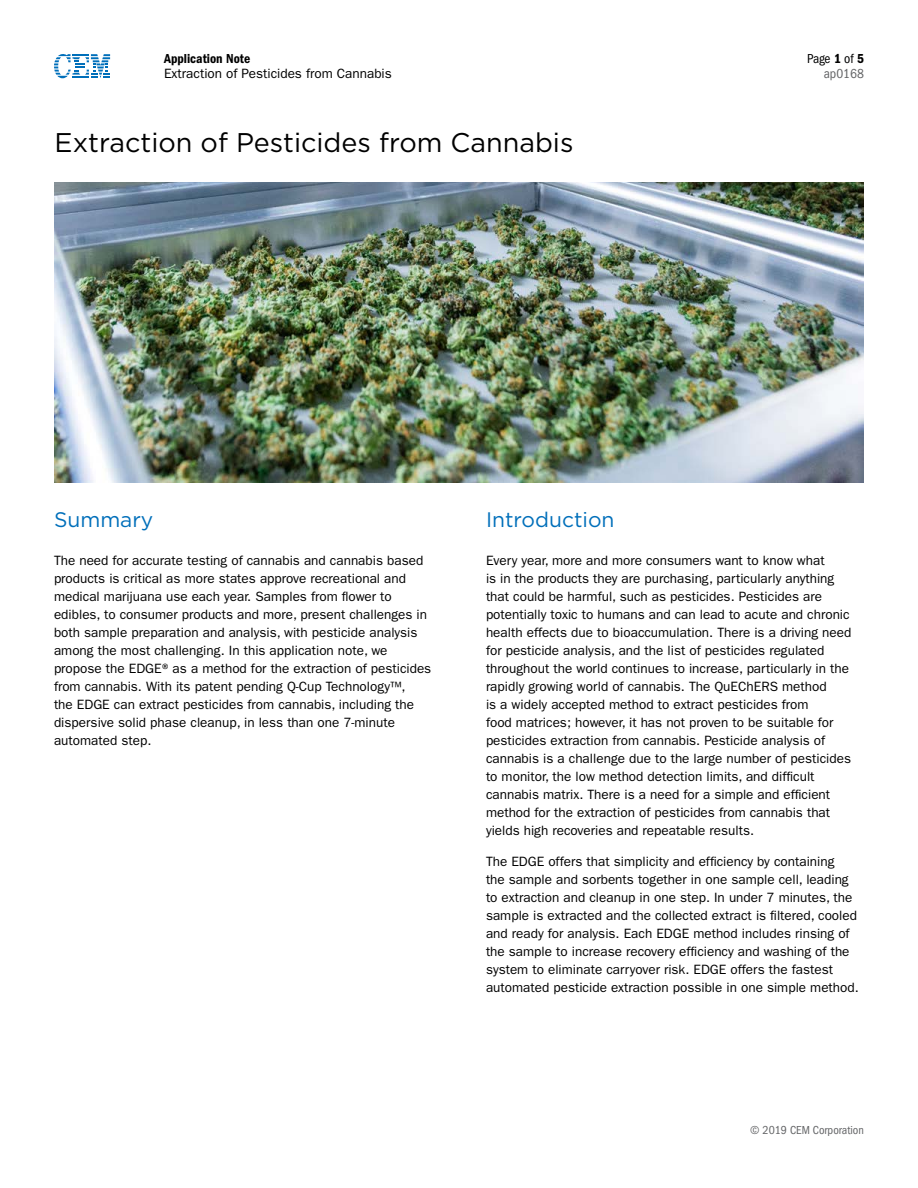
<style>
.page{position:relative;width:918px;height:1188px;background:#fff}
.page>*{position:absolute;margin:0;border:0;box-sizing:border-box;transform-origin:0 0}
.Application_Note_Tit{font:27px "Gotham HTF";color:#000}
.Subtitle{font:21px "Gotham HTF";color:#006fba}
.Paragraph{font:13.5px/18px "ITC Franklin Gothic Std";color:#000}
.t1{font:13.5px "ITC Franklin Gothic Std Dm Cd";color:#000}
.t2{font:condensed 13.5px "ITC Franklin Gothic Std";letter-spacing:-.015em;color:#000}
.Application_Note_Num{font:condensed 13.5px "ITC Franklin Gothic Std";color:#636466}
.t3{font:condensed 12px "ITC Franklin Gothic Std";color:#636466}
.s1{font-family:"ITC Franklin Gothic Std Dm Cd";font-stretch:normal}
</style>
<div class="page">
<svg style="left:54px;top:54px;width:56px;height:24px"></svg>
<img style="left:54px;top:182px;width:810px;height:300px">
<p class="t1" style="left:164px;top:51px;width:88px">Application Note</p>
<p class="Paragraph" style="left:164px;top:65px;width:229px">Extraction of Pesticides from Cannabis</p>
<p class="Application_Note_Tit" style="left:55px;top:128px;width:520px">Extraction of Pesticides from Cannabis</p>
<p class="t2" style="left:807px;top:51px;width:58px">Page <span class="s1">1</span> of <span class="s1">5</span></p>
<p class="Application_Note_Num" style="left:824px;top:66px;width:42px">ap0168</p>
<p class="Subtitle" style="left:54px;top:508px;width:101px">Summary</p>
<p class="Paragraph" style="left:54px;top:551px;width:379px">The need for accurate testing of cannabis and cannabis based products is critical as more states approve recreational and medical marijuana use each year. Samples from flower to edibles, to consumer products and more, present challenges in both sample preparation and analysis, with pesticide analysis among the most challenging. In this application note, we propose the EDGE® as a method for the extraction of pesticides from cannabis. With its patent pending Q-Cup Technology™,<br>the EDGE can extract pesticides from cannabis, including the dispersive solid phase cleanup, in less than one 7-minute automated step.</p>
<p class="Subtitle" style="left:486px;top:508px;width:130px">Introduction</p>
<p class="Paragraph" style="left:486px;top:551px;width:367px">Every year, more and more consumers want to know what<br>is in the products they are purchasing, particularly anything that could be harmful, such as pesticides. Pesticides are potentially toxic to humans and can lead to acute and chronic health effects due to bioaccumulation. There is a driving need for pesticide analysis, and the list of pesticides regulated throughout the world continues to increase, particularly in the rapidly growing world of cannabis. The QuEChERS method<br>is a widely accepted method to extract pesticides from<br>food matrices; however, it has not proven to be suitable for pesticides extraction from cannabis. Pesticide analysis of cannabis is a challenge due to the large number of pesticides to monitor, the low method detection limits, and difficult cannabis matrix. There is a need for a simple and efficient method for the extraction of pesticides from cannabis that yields high recoveries and repeatable results.</p>
<p class="Paragraph" style="left:486px;top:853px;width:374px">The EDGE offers that simplicity and efficiency by containing<br>the sample and sorbents together in one sample cell, leading to extraction and cleanup in one step. In under 7 minutes, the sample is extracted and the collected extract is filtered, cooled and ready for analysis. Each EDGE method includes rinsing of the sample to increase recovery efficiency and washing of the system to eliminate carryover risk. EDGE offers the fastest automated pesticide extraction possible in one simple method.</p>
<p class="t3" style="left:750px;top:1123px;width:115px">© 2019 CEM Corporation</p>
</div>
